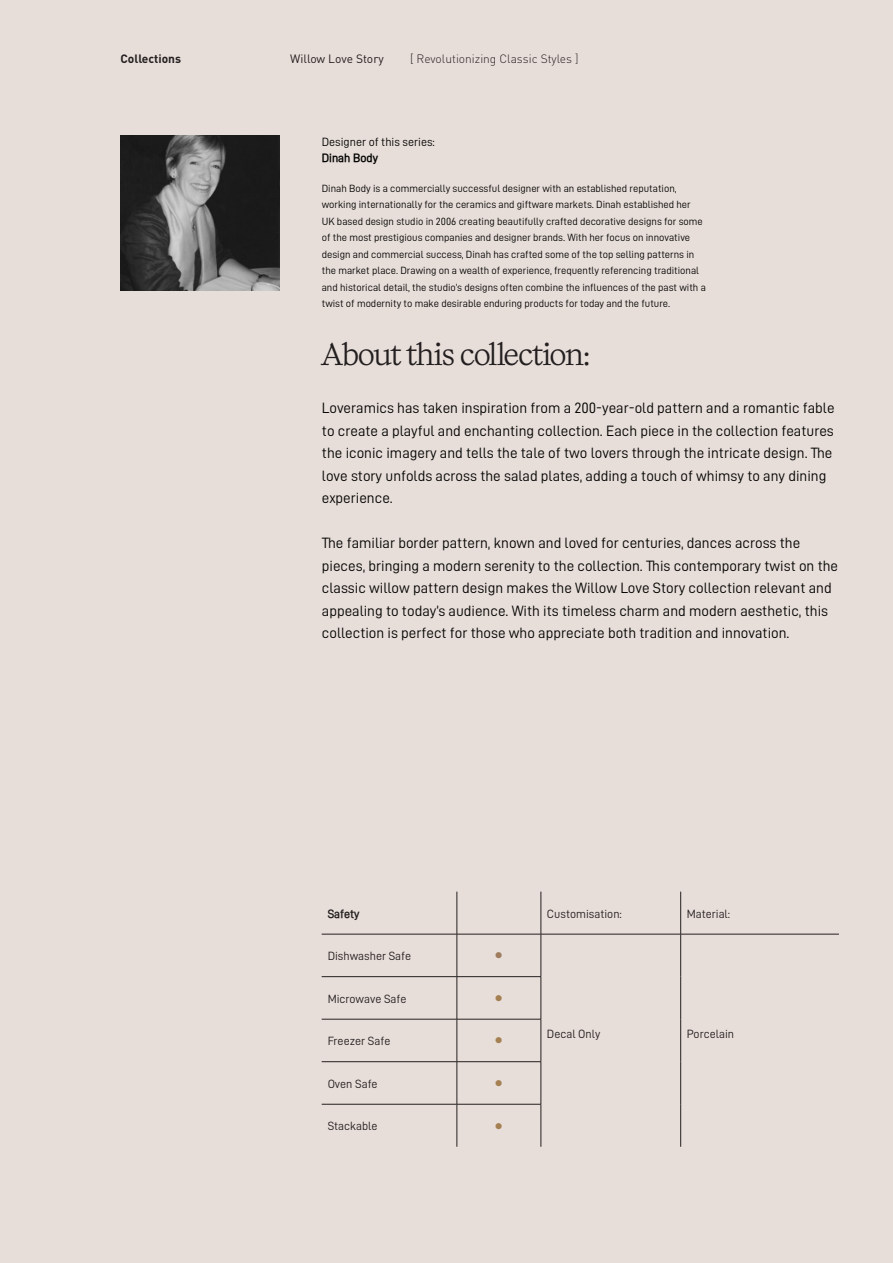
<style>
.page{position:relative;width:893px;height:1263px;background:#e8ded9}
.page>*{position:absolute;margin:0;border:0;box-sizing:border-box;transform-origin:0 0}
.t1{font:28.5px "Kalice Trial Regular";color:#231f20}
.t2{font:15px/22.5px "D DIN PRO Regular";color:#040503}
.t3{font:12px "D DIN PRO Regular";color:#231f20}
.t4{font:300 12px "DIN Pro";color:#231f20}
.t5{font:12px "D DIN PRO Regular";color:#040503}
.t6{font:12px "DIN Pro";color:#231f20}
.t7{font:700 12px "DIN Pro";color:#231f20}
.t8{font:700 12px "D DIN PRO Semi";color:#040503}
.t9{font:700 12px "D DIN PRO Semi";color:#231f20}
.t10{font:10.5px/16.5px "D DIN PRO Regular";color:#040503}
.t11{font:10.5px "Wingdings";color:#a48052}
.t12{font:10.5px "Wingdings";color:#9f7c5e}
</style>
<div class="page">
<img style="left:120px;top:136px;width:159px;height:155px">
<hr style="left:457px;top:891px;width:1px;height:43px;background:#231f20">
<hr style="left:541px;top:891px;width:1px;height:43px;background:#231f20">
<hr style="left:680px;top:891px;width:1px;height:43px;background:#231f20">
<hr style="left:322px;top:934px;width:135px;height:1px;background:#231f20">
<hr style="left:457px;top:934px;width:84px;height:1px;background:#231f20">
<hr style="left:457px;top:934px;width:1px;height:42px;background:#231f20">
<hr style="left:541px;top:934px;width:140px;height:1px;background:#231f20">
<hr style="left:541px;top:934px;width:1px;height:42px;background:#231f20">
<hr style="left:681px;top:934px;width:158px;height:1px;background:#231f20">
<hr style="left:680px;top:934px;width:1px;height:43px;background:#231f20">
<hr style="left:322px;top:976px;width:135px;height:1px;background:#231f20">
<hr style="left:457px;top:976px;width:84px;height:1px;background:#231f20">
<hr style="left:457px;top:977px;width:1px;height:42px;background:#231f20">
<hr style="left:541px;top:977px;width:1px;height:42px;background:#231f20">
<hr style="left:680px;top:977px;width:1px;height:42px;background:#231f20">
<hr style="left:322px;top:1019px;width:135px;height:1px;background:#231f20">
<hr style="left:457px;top:1019px;width:84px;height:1px;background:#231f20">
<hr style="left:457px;top:1019px;width:1px;height:42px;background:#231f20">
<hr style="left:541px;top:1019px;width:1px;height:42px;background:#231f20">
<hr style="left:680px;top:1019px;width:1px;height:43px;background:#231f20">
<hr style="left:322px;top:1061px;width:135px;height:1px;background:#231f20">
<hr style="left:457px;top:1061px;width:84px;height:1px;background:#231f20">
<hr style="left:457px;top:1062px;width:1px;height:42px;background:#231f20">
<hr style="left:541px;top:1062px;width:1px;height:42px;background:#231f20">
<hr style="left:680px;top:1062px;width:1px;height:42px;background:#231f20">
<hr style="left:322px;top:1104px;width:135px;height:1px;background:#231f20">
<hr style="left:457px;top:1104px;width:84px;height:1px;background:#231f20">
<hr style="left:457px;top:1104px;width:1px;height:43px;background:#231f20">
<hr style="left:541px;top:1104px;width:1px;height:43px;background:#231f20">
<hr style="left:680px;top:1104px;width:1px;height:43px;background:#231f20">
<p class="t7" style="left:120px;top:51px;width:62px">Collections</p>
<p class="t6" style="left:290px;top:51px;width:95px">Willow Love Story</p>
<p class="t4" style="left:410px;top:51px;width:170px">[ Revolutionizing Classic Styles ]</p>
<p class="t5" style="left:322px;top:135px;width:115px">Designer of this series:</p>
<p class="t8" style="left:322px;top:151px;width:58px">Dinah Body</p>
<p class="t10" style="left:322px;top:180px;width:386px">Dinah Body is a commercially successful designer with an established reputation, working internationally for the ceramics and giftware markets. Dinah established her UK based design studio in 2006 creating beautifully crafted decorative designs for some of the most prestigious companies and designer brands. With her focus on innovative design and commercial success, Dinah has crafted some of the top selling patterns in the market place. Drawing on a wealth of experience, frequently referencing traditional and historical detail, the studio’s designs often combine the influences of the past with a twist of modernity to make desirable enduring products for today and the future.</p>
<p class="t1" style="left:322px;top:335px;width:269px">About this collection:</p>
<p class="t2" style="left:322px;top:396px;width:514px">Loveramics has taken inspiration from a 200-year-old pattern and a romantic fable to create a playful and enchanting collection. Each piece in the collection features the iconic imagery and tells the tale of two lovers through the intricate design. The love story unfolds across the salad plates, adding a touch of whimsy to any dining experience.</p>
<p class="t2" style="left:322px;top:531px;width:518px">The familiar border pattern, known and loved for centuries, dances across the pieces, bringing a modern serenity to the collection. This contemporary twist on the classic willow pattern design makes the Willow Love Story collection relevant and appealing to today’s audience. With its timeless charm and modern aesthetic, this collection is perfect for those who appreciate both tradition and innovation.</p>
<p class="t9" style="left:328px;top:907px;width:33px">Safety</p>
<p class="t3" style="left:547px;top:907px;width:77px">Customisation:</p>
<p class="t3" style="left:687px;top:907px;width:45px">Material:</p>
<p class="t3" style="left:328px;top:950px;width:85px">Dishwasher Safe</p>
<p class="t12" style="left:495px;top:950px;width:9px">●</p>
<p class="t3" style="left:328px;top:992px;width:80px">Microwave Safe</p>
<p class="t11" style="left:495px;top:992px;width:9px">●</p>
<p class="t3" style="left:328px;top:1035px;width:64px">Freezer Safe</p>
<p class="t11" style="left:495px;top:1035px;width:9px">●</p>
<p class="t3" style="left:328px;top:1077px;width:51px">Oven Safe</p>
<p class="t11" style="left:495px;top:1077px;width:9px">●</p>
<p class="t3" style="left:328px;top:1120px;width:51px">Stackable</p>
<p class="t11" style="left:495px;top:1120px;width:9px">●</p>
<p class="t3" style="left:547px;top:1027px;width:55px">Decal Only</p>
<p class="t3" style="left:687px;top:1027px;width:49px">Porcelain</p>
</div>
